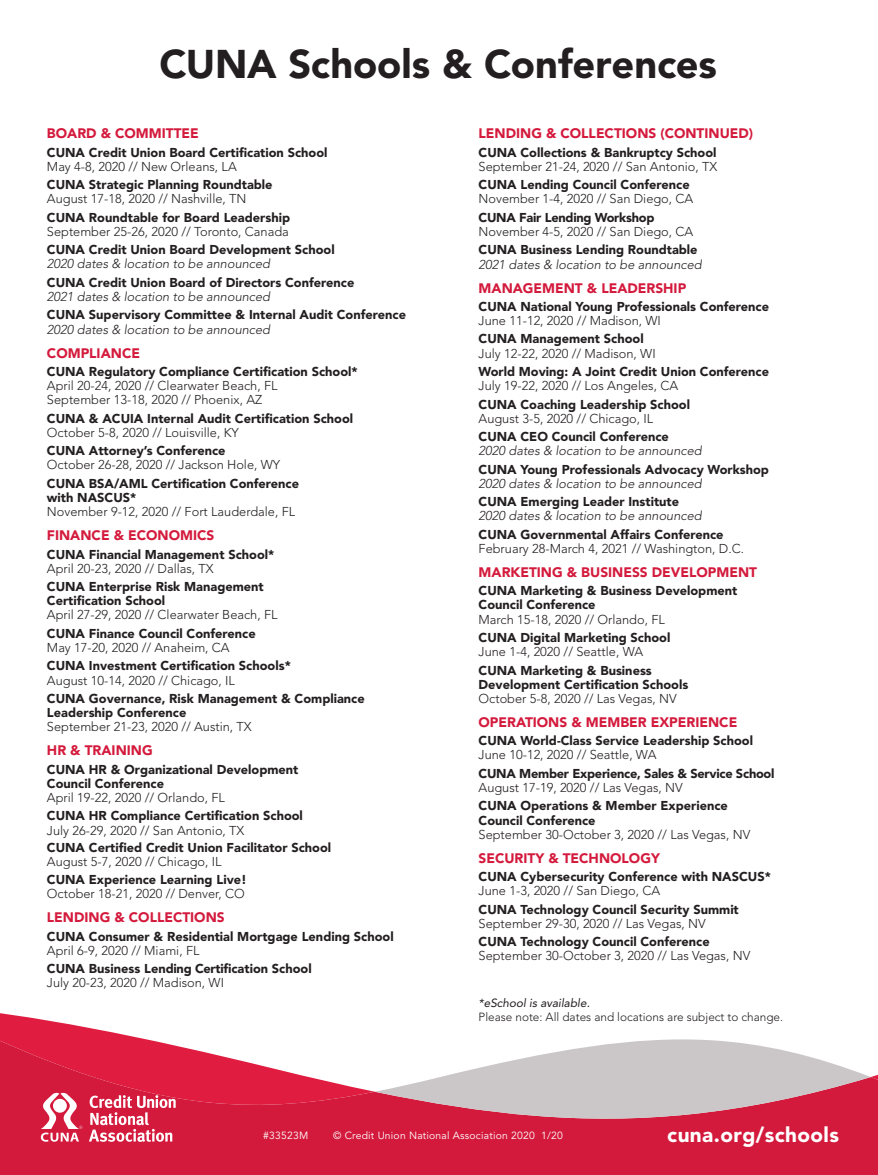
<style>
.page{position:relative;width:878px;height:1175px;background:#fff}
.page>*{position:absolute;margin:0;border:0;box-sizing:border-box;transform-origin:0 0}
.t1{font:900 39.75px "Avenir LT Std";letter-spacing:-.005em;color:#231f20}
.t2{font:900 20.7px "Avenir LT Std";letter-spacing:.02em;color:#fff}
.t3{font:900 13.65px "Avenir LT Std";color:#d41a3c}
.t4{font:900 12.75px/14.2px "Avenir LT Std";color:#231f20}
.t5{font:300 12.75px/14.2px "Avenir LT Std";color:#231f20}
.t6{font:italic 300 12.75px/14.2px "Avenir LT Std";color:#231f20}
.t7{font:900 12.75px/14.2px "Avenir LT Std";letter-spacing:-.02em;color:#231f20}
.t8{font:300 11.85px/14.7px "Avenir LT Std";color:#231f20}
.t9{font:10.35px "Avenir LT Std";letter-spacing:.02em;color:#fff}
.s1{font-weight:300}
.s2{font-weight:900}
.s3{font-weight:300;font-style:italic}
.s4{font-weight:900;font-style:normal}
.s5{font-weight:400;font-style:italic}
</style>
<div class="page">
<div style="left:0;top:1074px;width:878px;height:100px;background:#d41a3c"></div>
<svg style="left:375px;top:1039px;width:495px;height:86px;fill:#cbc7c8"></svg>
<svg style="left:0;top:1013px;width:375px;height:128px"></svg>
<svg style="left:869px;top:1152px;width:9px;height:23px"></svg>
<p class="t1" style="left:159px;top:40px;width:558px">CUNA Schools &amp; Conferences</p>
<p class="t3" style="left:47px;top:125px;width:153px">BOARD &amp; COMMITTEE</p>
<p class="t4" style="left:47px;top:145px;width:282px">CUNA Credit Union Board Certification School<br><span class="s1">May 4-8, 2020 // New Orleans, LA</span></p>
<p class="t4" style="left:47px;top:178px;width:227px">CUNA Strategic Planning Roundtable<br><span class="s1">August 17-18, 2020 // Nashville, TN</span></p>
<p class="t5" style="left:47px;top:210px;width:245px"><span class="s2">CUNA Roundtable for Board Leadership<br></span>September 25-26, 2020 // Toronto, Canada</p>
<p class="t4" style="left:47px;top:243px;width:289px">CUNA Credit Union Board Development School<br><span class="s3">2020 dates &amp; location to be announced</span></p>
<p class="t4" style="left:47px;top:275px;width:309px">CUNA Credit Union Board of Directors Conference<br><span class="s3">2021 dates &amp; location to be announced</span></p>
<p class="t4" style="left:47px;top:308px;width:360px">CUNA Supervisory Committee &amp; Internal Audit Conference<br><span class="s3">2020 dates &amp; location to be announced</span></p>
<p class="t3" style="left:47px;top:344px;width:95px">COMPLIANCE</p>
<p class="t5" style="left:47px;top:364px;width:312px"><span class="s2">CUNA Regulatory Compliance Certification School*<br></span>April 20-24, 2020 // Clearwater Beach, FL<br>September 13-18, 2020 // Phoenix, AZ</p>
<p class="t4" style="left:47px;top:411px;width:308px">CUNA &amp; ACUIA Internal Audit Certification School<br><span class="s1">October 5-8, 2020 // Louisville, KY</span></p>
<p class="t5" style="left:47px;top:444px;width:235px"><span class="s2">CUNA Attorney’s Conference<br></span>October 26-28, 2020 // Jackson Hole, WY</p>
<p class="t4" style="left:47px;top:476px;width:254px">CUNA BSA/AML Certification Conference with NASCUS*<br><span class="s1">November 9-12, 2020 // Fort Lauderdale, FL</span></p>
<p class="t3" style="left:47px;top:527px;width:169px">FINANCE &amp; ECONOMICS</p>
<p class="t4" style="left:47px;top:547px;width:229px">CUNA Financial Management School*<br><span class="s1">April 20-23, 2020 // Dallas, TX</span></p>
<p class="t4" style="left:47px;top:579px;width:232px">CUNA Enterprise Risk Management<br>Certification School<br><span class="s1">April 27-29, 2020 // Clearwater Beach, FL</span></p>
<p class="t4" style="left:47px;top:626px;width:210px">CUNA Finance Council Conference<br><span class="s1">May 17-20, 2020 // Anaheim, CA</span></p>
<p class="t4" style="left:47px;top:658px;width:245px">CUNA Investment Certification Schools*<br><span class="s1">August 10-14, 2020 // Chicago, IL</span></p>
<p class="t4" style="left:47px;top:691px;width:319px">CUNA Governance, Risk Management &amp; Compliance<br>Leadership Conference<br><span class="s1">September 21-23, 2020 // Austin, TX</span></p>
<p class="t3" style="left:47px;top:742px;width:107px">HR &amp; TRAINING</p>
<p class="t4" style="left:47px;top:762px;width:253px">CUNA HR &amp; Organizational Development<br>Council Conference<br><span class="s1">April 19-22, 2020 // Orlando, FL</span></p>
<p class="t4" style="left:47px;top:808px;width:257px">CUNA HR Compliance Certification School<br><span class="s1">July 26-29, 2020 // San Antonio, TX</span></p>
<p class="t4" style="left:47px;top:840px;width:286px">CUNA Certified Credit Union Facilitator School<br><span class="s1">August 5-7, 2020 // Chicago, IL</span></p>
<p class="t5" style="left:47px;top:872px;width:201px"><span class="s2">CUNA Experience Learning Live!<br></span>October 18-21, 2020 // Denver, CO</p>
<p class="t3" style="left:47px;top:909px;width:179px">LENDING &amp; COLLECTIONS</p>
<p class="t4" style="left:47px;top:929px;width:348px">CUNA Consumer &amp; Residential Mortgage Lending School<br><span class="s1">April 6-9, 2020 // Miami, FL</span></p>
<p class="t4" style="left:47px;top:961px;width:266px">CUNA Business Lending Certification School<br><span class="s1">July 20-23, 2020 // Madison, WI</span></p>
<p class="t3" style="left:478px;top:125px;width:276px">LENDING &amp; COLLECTIONS (CONTINUED)</p>
<p class="t5" style="left:478px;top:145px;width:240px"><span class="s2">CUNA Collections &amp; Bankruptcy School<br></span>September 21-24, 2020 // San Antonio, TX</p>
<p class="t5" style="left:478px;top:178px;width:216px"><span class="s2">CUNA Lending Council Conference<br></span>November 1-4, 2020 // San Diego, CA</p>
<p class="t5" style="left:478px;top:210px;width:216px"><span class="s2">CUNA Fair Lending Workshop<br></span>November 4-5, 2020 // San Diego, CA</p>
<p class="t6" style="left:478px;top:243px;width:224px"><span class="s4">CUNA Business Lending Roundtable<br></span>2021 dates &amp; location to be announced</p>
<p class="t3" style="left:478px;top:279px;width:209px">MANAGEMENT &amp; LEADERSHIP</p>
<p class="t4" style="left:478px;top:299px;width:292px">CUNA National Young Professionals Conference<br><span class="s1">June 11-12, 2020 // Madison, WI</span></p>
<p class="t5" style="left:478px;top:332px;width:178px"><span class="s2">CUNA Management School<br></span>July 12-22, 2020 // Madison, WI</p>
<p class="t4" style="left:478px;top:364px;width:292px">World Moving: A Joint Credit Union Conference<br><span class="s1">July 19-22, 2020 // Los Angeles, CA</span></p>
<p class="t4" style="left:478px;top:397px;width:213px">CUNA Coaching Leadership School<br><span class="s1">August 3-5, 2020 // Chicago, IL</span></p>
<p class="t6" style="left:478px;top:430px;width:224px"><span class="s4">CUNA CEO Council Conference<br></span>2020 dates &amp; location to be announced</p>
<p class="t4" style="left:478px;top:462px;width:292px">CUNA Young Professionals Advocacy Workshop<br><span class="s3">2020 dates &amp; location to be announced</span></p>
<p class="t6" style="left:478px;top:495px;width:224px"><span class="s4">CUNA Emerging Leader Institute<br></span>2020 dates &amp; location to be announced</p>
<p class="t5" style="left:478px;top:527px;width:267px"><span class="s2">CUNA Governmental Affairs Conference<br></span>February 28-March 4, 2021 // Washington, D.C.</p>
<p class="t3" style="left:478px;top:564px;width:280px">MARKETING &amp; BUSINESS DEVELOPMENT</p>
<p class="t4" style="left:478px;top:583px;width:260px">CUNA Marketing &amp; Business Development<br>Council Conference<br><span class="s1">March 15-18, 2020 // Orlando, FL</span></p>
<p class="t4" style="left:478px;top:630px;width:193px">CUNA Digital Marketing School<br><span class="s1">June 1-4, 2020 // Seattle, WA</span></p>
<p class="t4" style="left:478px;top:663px;width:211px">CUNA Marketing &amp; Business<br>Development Certification Schools<br><span class="s1">October 5-8, 2020 // Las Vegas, NV</span></p>
<p class="t3" style="left:478px;top:714px;width:260px">OPERATIONS &amp; MEMBER EXPERIENCE</p>
<p class="t4" style="left:478px;top:733px;width:276px">CUNA World-Class Service Leadership School<br><span class="s1">June 10-12, 2020 // Seattle, WA</span></p>
<p class="t7" style="left:478px;top:766px;width:297px">CUNA Member Experience, Sales &amp; Service School<br><span class="s1">August 17-19, 2020 // Las Vegas, NV</span></p>
<p class="t4" style="left:478px;top:798px;width:273px">CUNA Operations &amp; Member Experience<br>Council Conference<br><span class="s1">September 30-October 3, 2020 // Las Vegas, NV</span></p>
<p class="t3" style="left:478px;top:849px;width:183px">SECURITY &amp; TECHNOLOGY</p>
<p class="t4" style="left:478px;top:869px;width:294px">CUNA Cybersecurity Conference with NASCUS*<br><span class="s1">June 1-3, 2020 // San Diego, CA</span></p>
<p class="t4" style="left:478px;top:902px;width:262px">CUNA Technology Council Security Summit<br><span class="s1">September 29-30, 2020 // Las Vegas, NV</span></p>
<p class="t5" style="left:478px;top:934px;width:273px"><span class="s2">CUNA Technology Council Conference<br></span>September 30-October 3, 2020 // Las Vegas, NV</p>
<p class="t8" style="left:478px;top:995px;width:306px"><span class="s5">*eSchool is available.<br></span>Please note: All dates and locations are subject to change.</p>
<p class="t9" style="left:263px;top:1129px;width:47px">#33523M</p>
<p class="t9" style="left:333px;top:1129px;width:231px">© Credit Union National Association 2020 1/20</p>
<p class="t2" style="left:667px;top:1121px;width:173px">cuna.org/schools</p>
</div>
